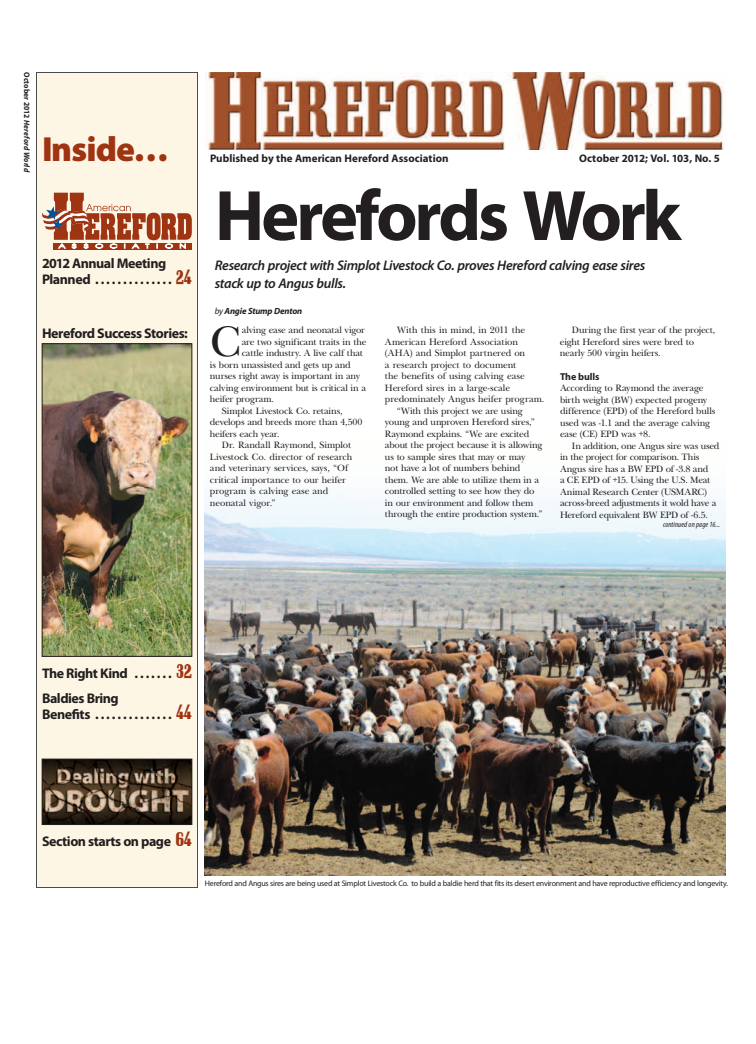
<style>
.page{position:relative;width:756px;height:1044px;background:#fff}
.page>*{position:absolute;margin:0;border:0;box-sizing:border-box;transform-origin:0 0}
.t1{font:700 72px "Myriad Pro";letter-spacing:-.05em;color:#231f20}
.t2{font:43.9px "New Baskerville";color:#231f20}
.t3{font:900 35px "Myriad Pro";letter-spacing:-.025em;color:#9f3413}
.t4{font:22px "Shattuck";color:#9f3413}
.t5{font:700 14px/16px "Myriad Pro";letter-spacing:-.03em;color:#231f20}
.t6{font:italic 600 14px/18px "Myriad Pro";letter-spacing:-.025em;color:#231f20}
.t7{font:700 11px "Myriad Pro";color:#231f20}
.t8{font:700 10px "Myriad Pro";letter-spacing:-.015em;color:#231f20}
.t9{font:9.5px/11.5px "New Baskerville";letter-spacing:-.015em;color:#231f20}
.t10{font:9.5px "New Baskerville";letter-spacing:.005em;color:#231f20}
.t11{font:italic 700 9px "Myriad Pro";letter-spacing:-.015em;color:#231f20}
.t12{font:8px "Myriad Pro";letter-spacing:-.025em;color:#231f20}
.t13{font:italic 700 8px "Myriad Pro";letter-spacing:.015em;color:#231f20;scale:.95 1}
.t14{font:italic condensed 8px "Myriad Pro";letter-spacing:.01em;color:#231f20}
.s1{font-style:normal}
.s2{font-family:"Shattuck";font-weight:400;font-size:22px;color:#9f3413}
.s3{font-weight:400}
</style>
<div class="page">
<img style="left:205px;top:494px;width:521px;height:382px">
<img style="left:205px;top:72px;width:519px;height:78px">
<div style="left:36px;top:72px;width:162px;height:816px;background:#fef6e5;border:1px solid #4b4c4d"></div>
<img style="left:44px;top:346px;width:146px;height:308px">
<div style="left:42px;top:344px;width:150px;height:312px;border:1px solid #231f20"></div>
<svg style="left:42px;top:193px;width:150px;height:56px"></svg>
<img style="left:44px;top:761px;width:146px;height:62px">
<div style="left:42px;top:759px;width:150px;height:66px;border:1px solid #231f20"></div>
<p class="t13" style="left:31px;top:72px;width:107px;rotate:90deg"><span class="s1">October 2012</span> Hereford World</p>
<h3 class="t3" style="left:42px;top:130px;width:128px">Inside…</h3>
<h3 class="t5" style="left:42px;top:256px;width:152px">2012 Annual Meeting<br>Planned . . . . . . . . . . . . . . <span class="s2">24</span></h3>
<h3 class="t5" style="left:42px;top:326px;width:147px">Hereford Success Stories:</h3>
<p class="t7" style="left:210px;top:152px;width:240px">Published by the American Hereford Association</p>
<p class="t7" style="left:579px;top:152px;width:142px">October 2012; Vol. 103, No. 5</p>
<h1 class="t1" style="left:215px;top:175px;width:468px">Herefords Work</h1>
<h3 class="t6" style="left:215px;top:257px;width:432px">Research project with Simplot Livestock Co. proves Hereford calving ease sires stack up to Angus bulls.</h3>
<p class="t11" style="left:215px;top:306px;width:89px"><span class="s3">by</span> Angie Stump Denton</p>
<h2 class="t2" style="left:210px;top:316px;width:33px">C</h2>
<p class="t9" style="left:242px;top:325px;width:125px">alving ease and neonatal vigor</p>
<p class="t9" style="left:242px;top:336px;width:126px">are two significant traits in the</p>
<p class="t9" style="left:242px;top:348px;width:123px">cattle industry. A live calf that</p>
<p class="t9" style="left:210px;top:359px;width:142px">is born unassisted and gets up and</p>
<p class="t9" style="left:210px;top:371px;width:152px">nurses right away is important in any</p>
<p class="t9" style="left:210px;top:382px;width:157px">calving environment but is critical in a</p>
<p class="t9" style="left:210px;top:394px;width:66px">heifer program.</p>
<p class="t9" style="left:222px;top:405px;width:122px">Simplot Livestock Co. retains,</p>
<p class="t9" style="left:210px;top:417px;width:154px">develops and breeds more than 4,500</p>
<p class="t9" style="left:210px;top:428px;width:71px">heifers each year.</p>
<p class="t9" style="left:222px;top:440px;width:131px">Dr. Randall Raymond, Simplot</p>
<p class="t9" style="left:210px;top:451px;width:144px">Livestock Co. director of research</p>
<p class="t9" style="left:210px;top:463px;width:140px">and veterinary services, says, “Of</p>
<p class="t9" style="left:210px;top:474px;width:138px">critical importance to our heifer</p>
<p class="t10" style="left:210px;top:486px;width:120px">program is calving ease and</p>
<p class="t9" style="left:210px;top:497px;width:67px">neonatal vigor.”</p>
<p class="t10" style="left:397px;top:325px;width:130px">With this in mind, in 2011 the</p>
<p class="t9" style="left:385px;top:336px;width:135px">American Hereford Association</p>
<p class="t9" style="left:385px;top:348px;width:142px">(AHA) and Simplot partnered on</p>
<p class="t9" style="left:385px;top:359px;width:133px">a research project to document</p>
<p class="t9" style="left:385px;top:371px;width:141px">the benefits of using calving ease</p>
<p class="t9" style="left:385px;top:382px;width:127px">Hereford sires in a large-scale</p>
<p class="t9" style="left:385px;top:394px;width:161px">predominately Angus heifer program.</p>
<p class="t9" style="left:397px;top:405px;width:127px">“With this project we are using</p>
<p class="t9" style="left:385px;top:417px;width:152px">young and unproven Hereford sires,”</p>
<p class="t9" style="left:385px;top:428px;width:146px">Raymond explains. “We are excited</p>
<p class="t9" style="left:385px;top:440px;width:159px">about the project because it is allowing</p>
<p class="t9" style="left:385px;top:451px;width:142px">us to sample sires that may or may</p>
<p class="t9" style="left:385px;top:463px;width:137px">not have a lot of numbers behind</p>
<p class="t9" style="left:385px;top:474px;width:155px">them. We are able to utilize them in a</p>
<p class="t9" style="left:385px;top:486px;width:151px">controlled setting to see how they do</p>
<p class="t9" style="left:385px;top:497px;width:150px">in our environment and follow them</p>
<p class="t9" style="left:385px;top:509px;width:159px">through the entire production system.”</p>
<p class="t9" style="left:560px;top:325px;width:157px;text-indent:12px">During the first year of the project, eight Hereford sires were bred to nearly 500 virgin heifers.</p>
<p class="t8" style="left:560px;top:371px;width:41px">The bulls</p>
<p class="t9" style="left:560px;top:382px;width:157px">According to Raymond the average birth weight (BW) expected progeny difference (EPD) of the Hereford bulls used was -1.1 and the average calving ease (CE) EPD was +8.</p>
<p class="t9" style="left:560px;top:440px;width:161px;text-indent:12px">In addition, one Angus sire was used in the project for comparison. This Angus sire has a BW EPD of -3.8 and<br>a CE EPD of +15. Using the U.S. Meat Animal Research Center (USMARC) across-breed adjustments it wold have a Hereford equivalent BW EPD of -6.5.</p>
<p class="t14" style="left:663px;top:520px;width:58px">continued on page 16...</p>
<h3 class="t5" style="left:42px;top:665px;width:92px">The Right Kind .......</h3>
<h3 class="t4" style="left:176px;top:658px;width:18px">32</h3>
<h3 class="t5" style="left:42px;top:691px;width:78px">Baldies Bring<br>Benefits ..............</h3>
<h3 class="t4" style="left:175px;top:699px;width:18px">44</h3>
<h3 class="t5" style="left:42px;top:834px;width:152px">Section starts on page <span class="s2">64</span></h3>
<p class="t12" style="left:205px;top:879px;width:525px">Hereford and Angus sires are being used at Simplot Livestock Co. to build a baldie herd that fits its desert environment and have reproductive efficiency and longevity.</p>
</div>
